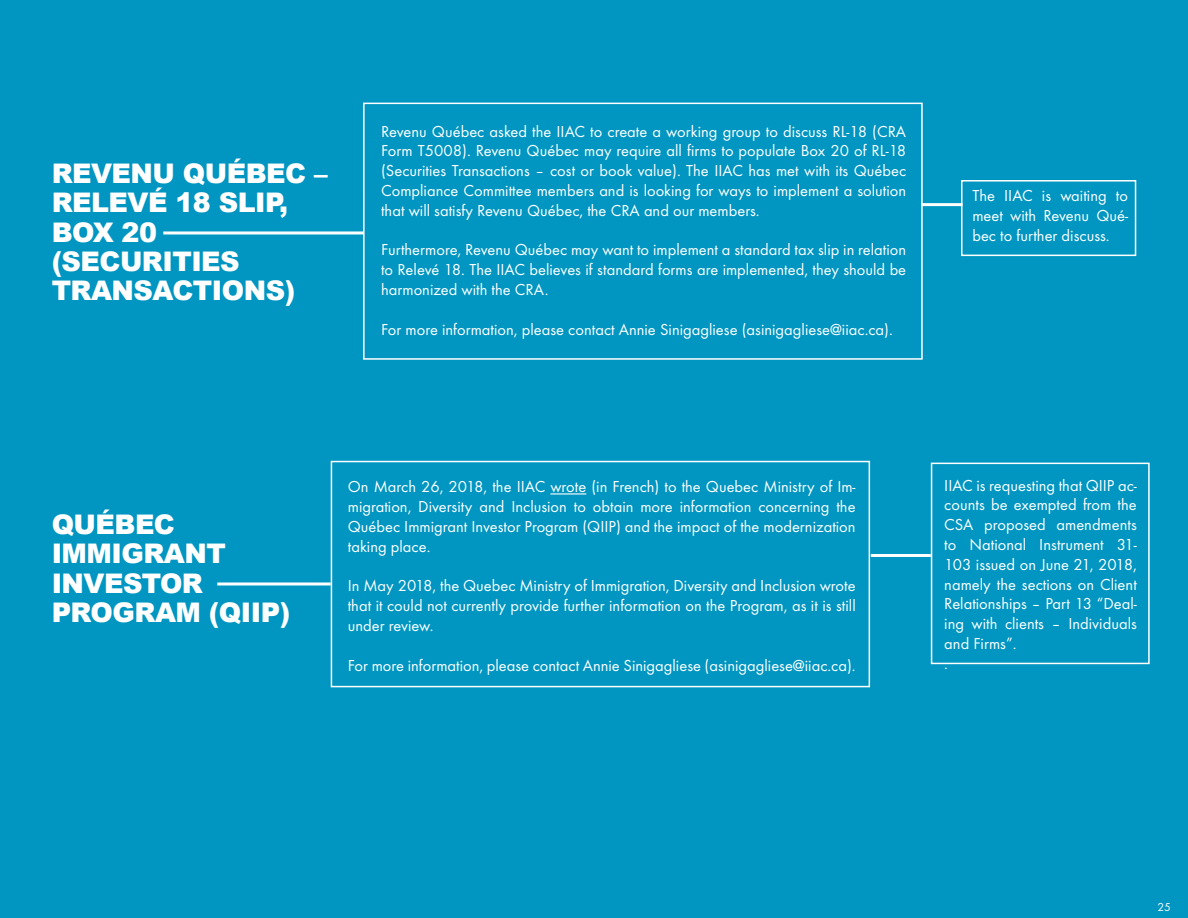
<style>
.page{position:relative;width:1188px;height:918px;background:#0096c1}
.page>*{position:absolute;margin:0;border:0;box-sizing:border-box;transform-origin:0 0}
.t1{font:900 27px/29.4px "Arial";letter-spacing:-.02em;color:#fff}
.t2{font:16.5px/19.8px "Futura TOT";color:#fff;text-align:justify}
.t3{font:12px "Futura TOT";color:#fff}
</style>
<div class="page">
<hr style="left:217px;top:582px;width:114px;height:3px;background:#fff">
<hr style="left:871px;top:554px;width:60px;height:3px;background:#fff">
<div style="left:331px;top:461px;width:539px;height:226px;border:2px solid #fff"></div>
<hr style="left:550px;top:493px;width:36px;height:2px;background:#fff">
<div style="left:931px;top:463px;width:219px;height:201px;border:2px solid #fff"></div>
<hr style="left:163px;top:231px;width:200px;height:3px;background:#fff">
<hr style="left:922px;top:203px;width:41px;height:3px;background:#fff">
<div style="left:363px;top:103px;width:560px;height:257px;border:2px solid #fff"></div>
<div style="left:961px;top:180px;width:175px;height:76px;border:2px solid #fff"></div>
<h1 class="t1" style="left:52px;top:158px;width:277px">REVENU QUÉBEC –<br>RELEVÉ 18 SLIP,<br>BOX 20 (SECURITIES<br>TRANSACTIONS)</h1>
<p class="t2" style="left:381px;top:121px;width:527px">Revenu Québec asked the IIAC to create a working group to discuss RL-18 (CRA Form T5008). Revenu Québec may require all firms to populate Box 20 of RL-18 (Securities Transactions – cost or book value). The IIAC has met with its Québec Compliance Committee members and is looking for ways to implement a solution that will satisfy Revenu Québec, the CRA and our members.</p>
<p class="t2" style="left:381px;top:240px;width:527px">Furthermore, Revenu Québec may want to implement a standard tax slip in relation to Relevé 18. The IIAC believes if standard forms are implemented, they should be harmonized with the CRA.</p>
<p class="t2" style="left:381px;top:319px;width:513px">For more information, please contact Annie Sinigagliese (asinigagliese@iiac.ca).</p>
<p class="t2" style="left:972px;top:186px;width:157px">The IIAC is waiting to meet with Revenu Qué&shy;bec to further discuss.</p>
<h1 class="t1" style="left:52px;top:509px;width:240px">QUÉBEC<br>IMMIGRANT<br>INVESTOR<br>PROGRAM (QIIP)</h1>
<p class="t2" style="left:348px;top:477px;width:509px">On March 26, 2018, the IIAC wrote (in French) to the Quebec Ministry of Im&shy;migration, Diversity and Inclusion to obtain more information concerning the Québec Immigrant Investor Program (QIIP) and the impact of the modernization taking place.</p>
<p class="t2" style="left:348px;top:576px;width:509px">In May 2018, the Quebec Ministry of Immigration, Diversity and Inclusion wrote that it could not currently provide further information on the Program, as it is still under review.</p>
<p class="t2" style="left:348px;top:655px;width:509px">For more information, please contact Annie Sinigagliese (asinigagliese@iiac.ca).</p>
<p class="t2" style="left:944px;top:475px;width:194px;text-align:left">IIAC is requesting that QIIP ac&shy;counts be exempted from the<br>CSA proposed amendments to National Instrument 31-<br>103 issued on June 21, 2018, namely the sections on Client<br>Relationships – Part 13 “Deal&shy;ing with clients – Individuals and Firms”.<br>.</p>
<p class="t3" style="left:1157px;top:900px;width:15px">25</p>
</div>
